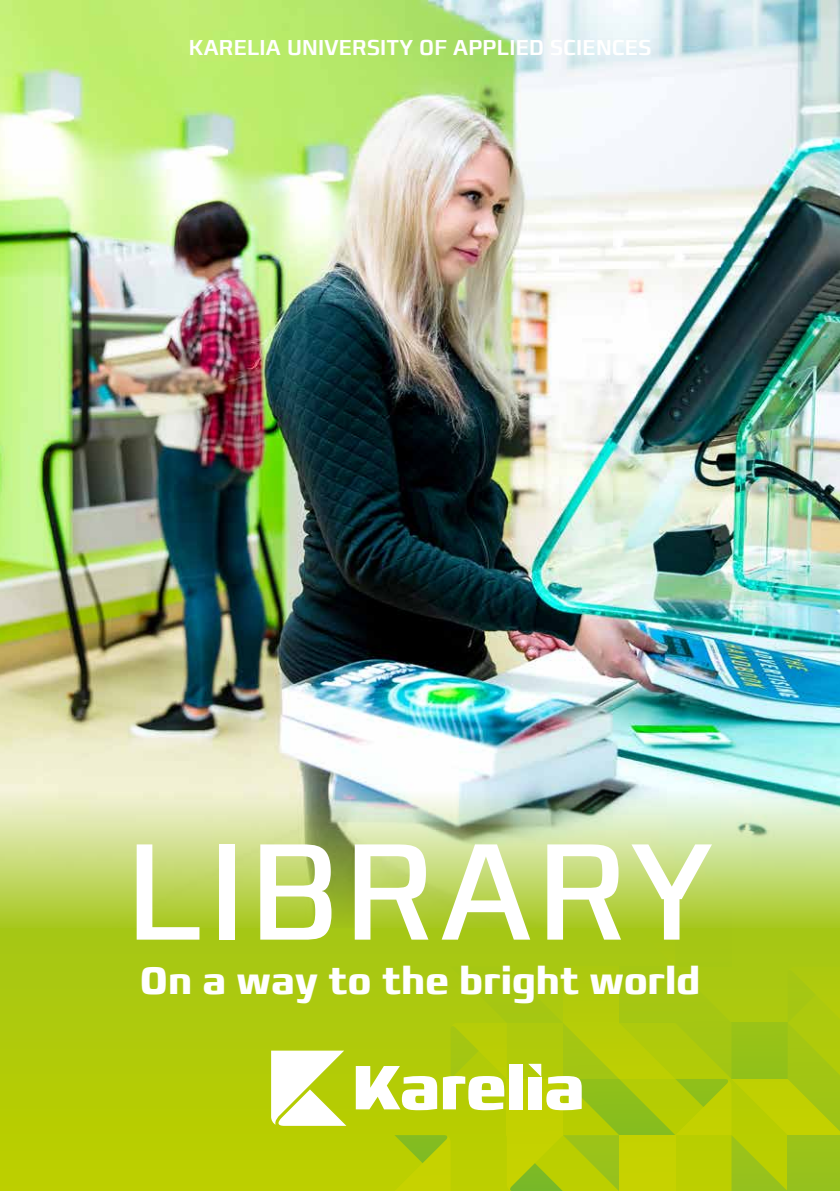
<style>
.page{position:relative;width:840px;height:1191px;background:#fff}
.page>*{position:absolute;margin:0;border:0;box-sizing:border-box;transform-origin:0 0}
.t1{font:condensed 140px "Francker CYR";letter-spacing:.04em;color:#fff}
.t2{font:700 condensed 39px "Francker CYR";letter-spacing:.01em;color:#fff}
.t3{font:500 condensed 22px "Francker CYR";letter-spacing:.01em;color:#fff}
</style>
<div class="page">
<svg style="left:0;top:927px;width:355px;height:264px;background:#b0ca09"></svg>
<img style="left:0;top:0;width:839px;height:927px">
<svg style="left:271px;top:1050px;width:75px;height:75px"></svg>
<svg style="left:355px;top:854px;width:484px;height:337px;background:#b2cd25"></svg>
<p class="t3" style="left:189px;top:34px;width:463px">KARELIA UNIVERSITY OF APPLIED SCIENCES</p>
<h1 class="t1" style="left:126px;top:805px;width:588px">LIBRARY</h1>
<h2 class="t2" style="left:140px;top:956px;width:561px">On a way to the bright world</h2>
</div>
